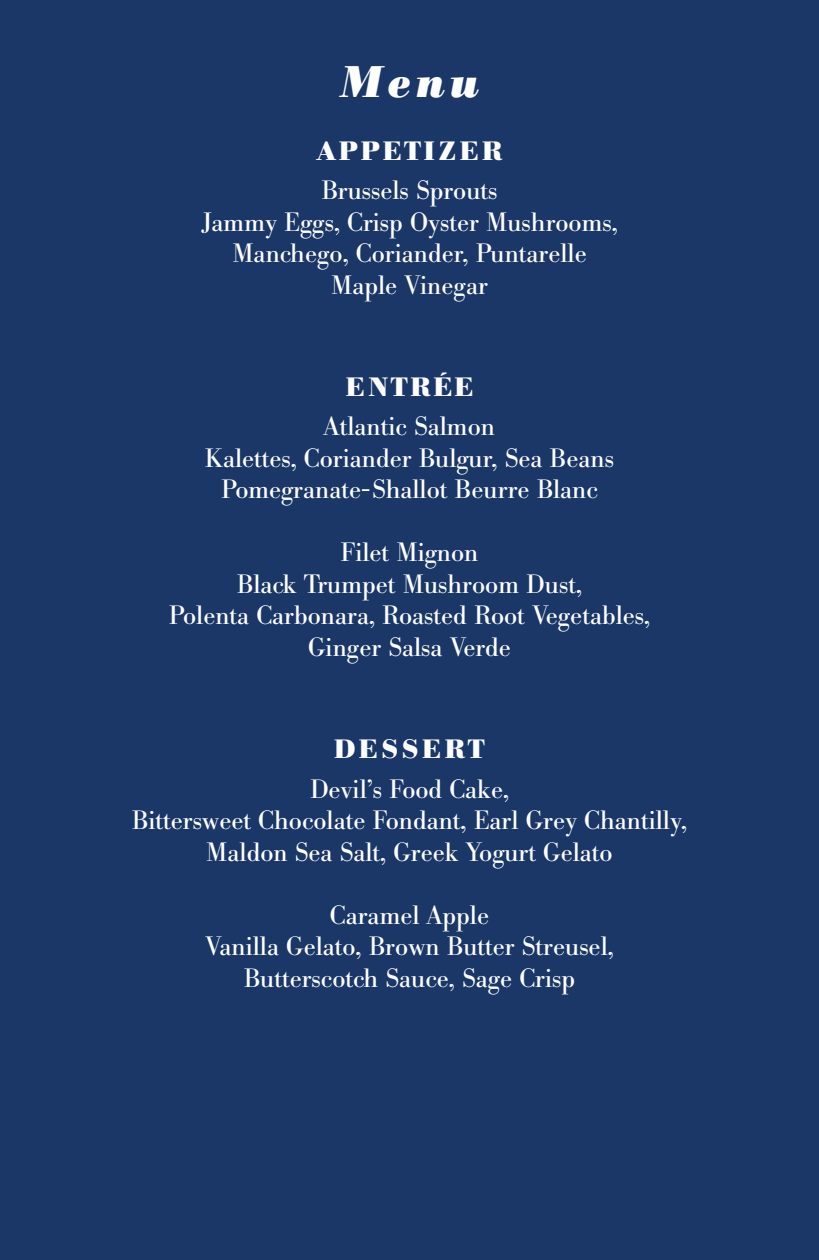
<style>
.page{position:relative;width:819px;height:1260px;background:#1a3768}
.page>*{position:absolute;margin:0;border:0;box-sizing:border-box;transform-origin:0 0}
.t1{font:italic 700 43.75px "Bodoni BE";color:#fff}
.t2{font:26.25px/31.5px "Bodoni BE";color:#fff;text-align:center}
.t3{font:700 26.25px "Bodoni BE";letter-spacing:.13em;color:#fff}
.t4{font:700 26.25px "Bodoni BE";letter-spacing:.175em;color:#fff}
</style>
<div class="page">
<h1 class="t1" style="left:341px;top:54px;width:139px">Menu</h1>
<p class="t3" style="left:316px;top:135px;width:188px">APPETIZER</p>
<p class="t2" style="left:201px;top:175px;width:418px">Brussels Sprouts<br>Jammy Eggs, Crisp Oyster Mushrooms,<br>Manchego, Coriander, Puntarelle<br>Maple Vinegar</p>
<p class="t3" style="left:346px;top:371px;width:128px">ENTRÉE</p>
<p class="t2" style="left:205px;top:411px;width:411px">Atlantic Salmon<br>Kalettes, Coriander Bulgur, Sea Beans<br>Pomegranate-Shallot Beurre Blanc</p>
<p class="t2" style="left:169px;top:537px;width:483px">Filet Mignon<br>Black Trumpet Mushroom Dust,<br>Polenta Carbonara, Roasted Root Vegetables,<br>Ginger Salsa Verde</p>
<p class="t4" style="left:334px;top:733px;width:152px">DESSERT</p>
<p class="t2" style="left:132px;top:774px;width:557px">Devil’s Food Cake,<br>Bittersweet Chocolate Fondant, Earl Grey Chantilly,<br>Maldon Sea Salt, Greek Yogurt Gelato</p>
<p class="t2" style="left:205px;top:900px;width:410px">Caramel Apple<br>Vanilla Gelato, Brown Butter Streusel,<br>Butterscotch Sauce, Sage Crisp</p>
</div>
